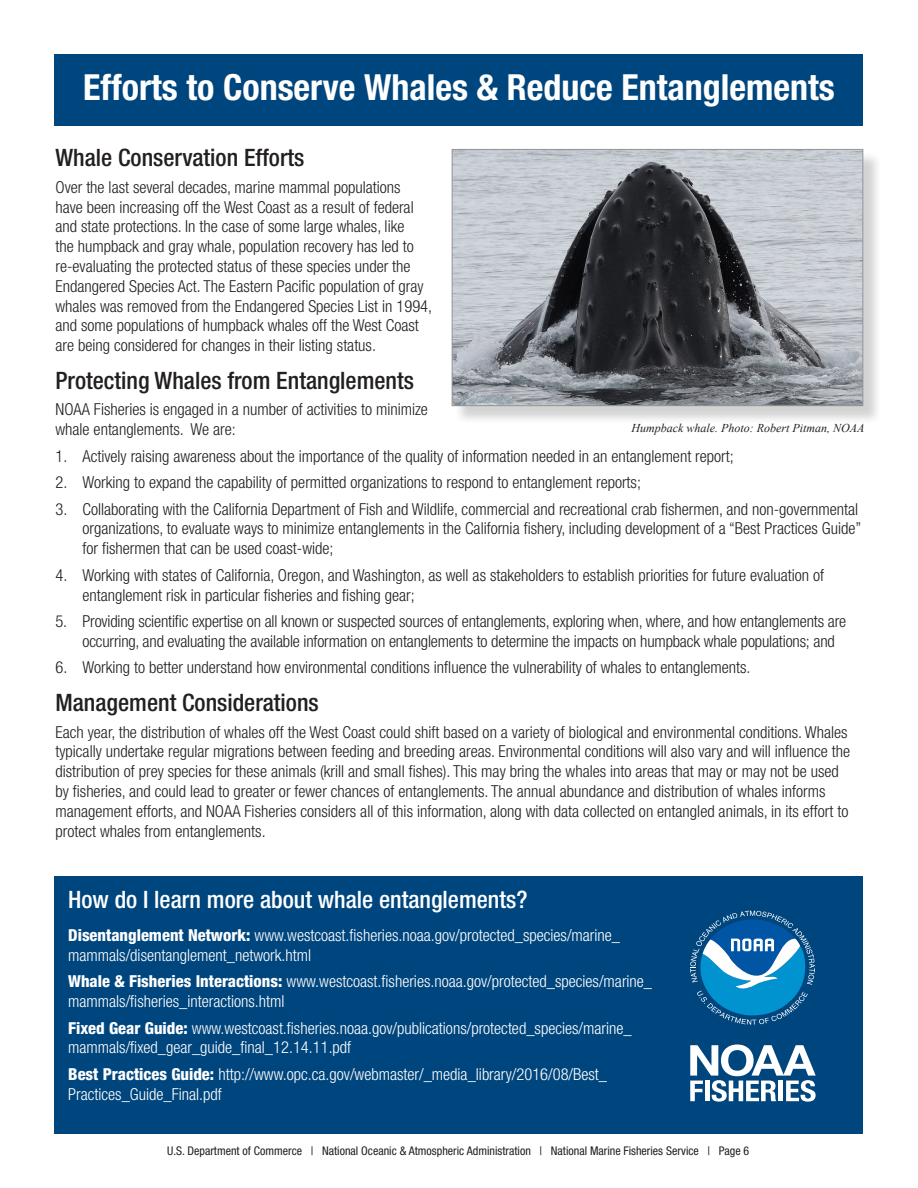
<style>
.page{position:relative;width:918px;height:1188px;background:#fff}
.page>*{position:absolute;margin:0;border:0;box-sizing:border-box;transform-origin:0 0}
.t1{font:700 condensed 36px "Helvetica Neue LT Std";color:#fff}
.t2{font:500 condensed 24px "Helvetica Neue LT Std";color:#231f20}
.t3{font:500 condensed 24px "Helvetica Neue LT Std";color:#fff}
.t4{font:300 condensed 16.5px/19.8px "Helvetica Neue LT Std";color:#231f20}
.t5{font:300 condensed 16.5px/19.8px "Helvetica Neue LT Std";color:#fff}
.t6{font:condensed 12px "Helvetica Neue LT Std";color:#231f20}
.t7{font:italic 12px "Times New Roman";color:#231f20}
.s1{font-weight:800}
</style>
<div class="page">
<div style="left:55px;top:877px;width:808px;height:257px;background:#00467e"></div>
<div style="left:454px;top:151px;width:428px;height:274px;background:#231f20;opacity:.2"></div>
<img style="left:454px;top:151px;width:407px;height:253px">
<div style="left:452px;top:149px;width:411px;height:257px;border:1px solid #939598"></div>
<div style="left:55px;top:54px;width:808px;height:71px;background:#00467e"></div>
<svg style="left:690px;top:911px;width:125px;height:114px"></svg>
<svg style="left:690px;top:1044px;width:126px;height:58px"></svg>
<p class="t1" style="left:83px;top:65px;width:753px">Efforts to Conserve Whales &amp; Reduce Entanglements</p>
<p class="t2" style="left:56px;top:143px;width:250px">Whale Conservation Efforts</p>
<p class="t4" style="left:56px;top:177px;width:378px">Over the last several decades, marine mammal populations have been increasing off the West Coast as a result of federal and state protections. In the case of some large whales, like<br>the humpback and gray whale, population recovery has led to re-evaluating the protected status of these species under the Endangered Species Act. The Eastern Pacific population of gray whales was removed from the Endangered Species List in 1994, and some populations of humpback whales off the West Coast are being considered for changes in their listing status.</p>
<p class="t2" style="left:56px;top:366px;width:360px">Protecting Whales from Entanglements</p>
<p class="t4" style="left:56px;top:399px;width:374px">NOAA Fisheries is engaged in a number of activities to minimize whale entanglements. We are:</p>
<p class="t4" style="left:56px;top:446px;width:680px">1. Actively raising awareness about the importance of the quality of information needed in an entanglement report;</p>
<p class="t4" style="left:56px;top:472px;width:587px">2. Working to expand the capability of permitted organizations to respond to entanglement reports;</p>
<p class="t4" style="left:82px;top:499px;width:780px;text-indent:-27px">3. Collaborating with the California Department of Fish and Wildlife, commercial and recreational crab fishermen, and non-governmental organizations, to evaluate ways to minimize entanglements in the California fishery, including development of a “Best Practices Guide” for fishermen that can be used coast-wide;</p>
<p class="t4" style="left:82px;top:565px;width:743px;text-indent:-27px">4. Working with states of California, Oregon, and Washington, as well as stakeholders to establish priorities for future evaluation of entanglement risk in particular fisheries and fishing gear;</p>
<p class="t4" style="left:82px;top:611px;width:765px;text-indent:-27px">5. Providing scientific expertise on all known or suspected sources of entanglements, exploring when, where, and how entanglements are occurring, and evaluating the available information on entanglements to determine the impacts on humpback whale populations; and</p>
<p class="t4" style="left:56px;top:658px;width:697px">6. Working to better understand how environmental conditions influence the vulnerability of whales to entanglements.</p>
<p class="t2" style="left:56px;top:688px;width:265px">Management Considerations</p>
<p class="t4" style="left:56px;top:722px;width:796px">Each year, the distribution of whales off the West Coast could shift based on a variety of biological and environmental conditions. Whales typically undertake regular migrations between feeding and breeding areas. Environmental conditions will also vary and will influence the distribution of prey species for these animals (krill and small fishes). This may bring the whales into areas that may or may not be used by fisheries, and could lead to greater or fewer chances of entanglements. The annual abundance and distribution of whales informs management efforts, and NOAA Fisheries considers all of this information, along with data collected on entangled animals, in its effort to protect whales from entanglements.</p>
<p class="t7" style="left:632px;top:420px;width:234px">Humpback whale. Photo: Robert Pitman, NOAA</p>
<p class="t3" style="left:68px;top:885px;width:461px">How do I learn more about whale entanglements?</p>
<p class="t5" style="left:68px;top:925px;width:553px"><span class="s1">Disentanglement Network:</span> www.westcoast.fisheries.noaa.gov/protected_species/marine_ mammals/disentanglement_network.html</p>
<p class="t5" style="left:68px;top:971px;width:585px"><span class="s1">Whale &amp; Fisheries Interactions:</span> www.westcoast.fisheries.noaa.gov/protected_species/marine_ mammals/fisheries_interactions.html</p>
<p class="t5" style="left:68px;top:1018px;width:565px"><span class="s1">Fixed Gear Guide:</span> www.westcoast.fisheries.noaa.gov/publications/protected_species/marine_ mammals/fixed_gear_guide_final_12.14.11.pdf</p>
<p class="t5" style="left:68px;top:1064px;width:540px"><span class="s1">Best Practices Guide:</span> http://www.opc.ca.gov/webmaster/_media_library/2016/08/Best_<br>Practices_Guide_Final.pdf</p>
<p class="t6" style="left:167px;top:1143px;width:584px">U.S. Department of Commerce | National Oceanic &amp; Atmospheric Administration | National Marine Fisheries Service | Page 6</p>
</div>
